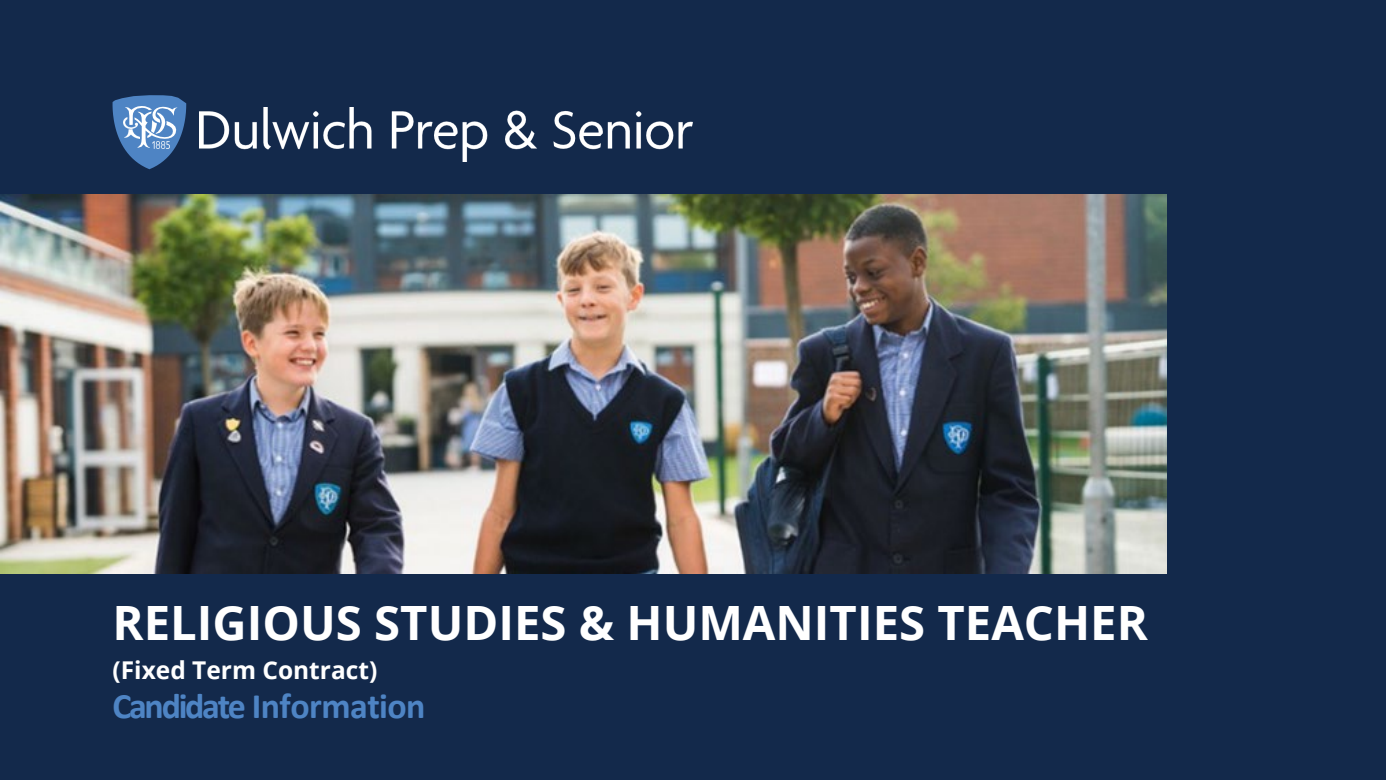
<style>
.page{position:relative;width:1386px;height:780px;background:#fff}
.page>*{position:absolute;margin:0;border:0;box-sizing:border-box;transform-origin:0 0}
.t1{font:700 47.25px "Open Sans";color:#fff}
.t2{font:700 35.88px "Calibri";letter-spacing:-.02em;color:#4e84c4}
.t3{font:700 24.5px "Open Sans";color:#fff}
</style>
<div class="page">
<div style="left:0;top:0;width:1385px;height:779px;background:#13294b"></div>
<img style="left:0;top:194px;width:1166px;height:379px">
<svg style="left:112px;top:95px;width:74px;height:74px"></svg>
<img style="left:153px;top:142px;width:16px;height:6px">
<img style="left:199px;top:108px;width:494px;height:53px">
<p class="t1" style="left:112px;top:589px;width:1036px">RELIGIOUS STUDIES &amp; HUMANITIES TEACHER</p>
<p class="t3" style="left:112px;top:652px;width:266px">(Fixed Term Contract)</p>
<p class="t2" style="left:112px;top:680px;width:314px">Candidate Information</p>
</div>
